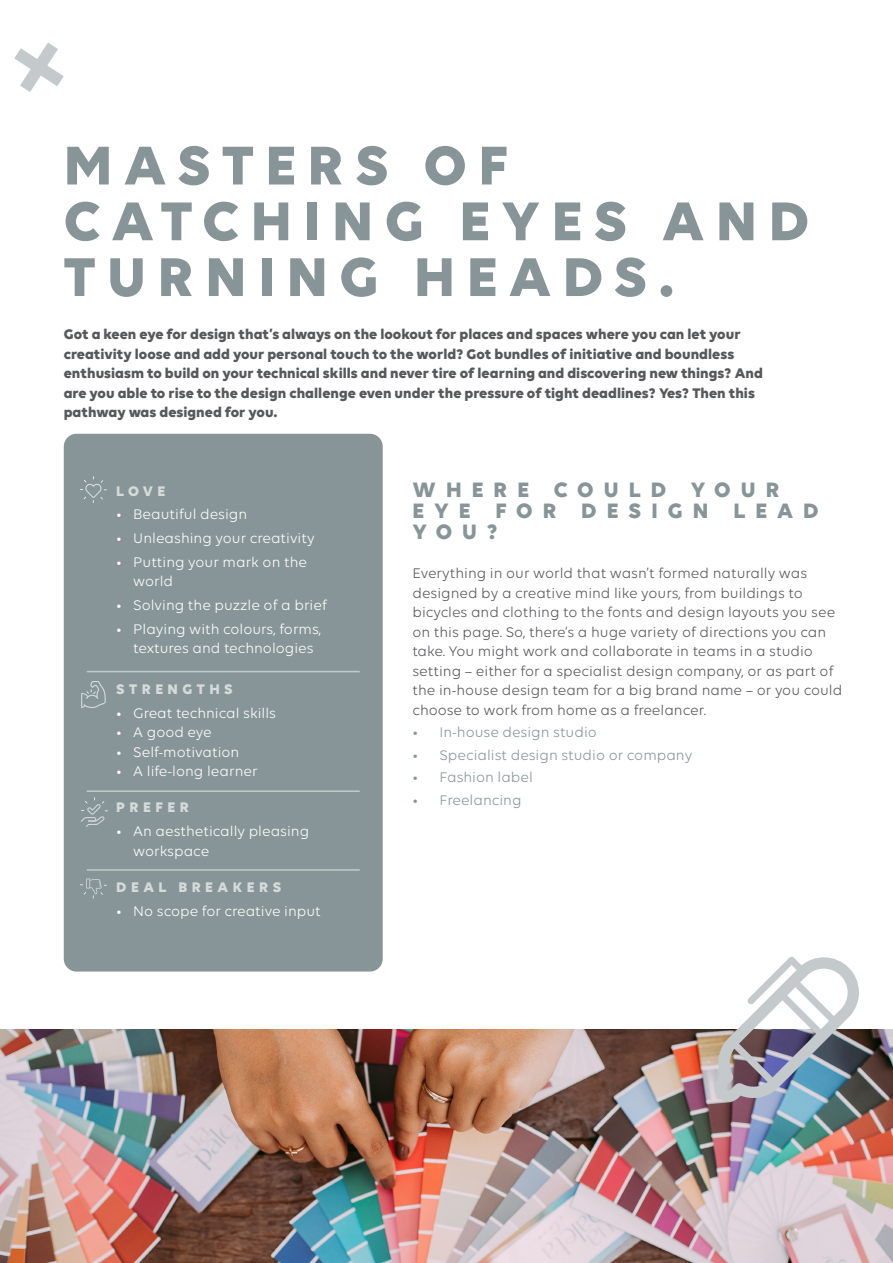
<style>
.page{position:relative;width:893px;height:1263px;background:#fff}
.page>*{position:absolute;margin:0;border:0;box-sizing:border-box;transform-origin:0 0}
.Name{font:700 58.8px/55.8px "Volte";letter-spacing:.2em;color:#889598}
.Intro{font:700 22.5px/21px "Volte";letter-spacing:.45em;color:#889598}
.Body_Copy{font:15px/19.5px "Volte";color:#57585a}
.Body_Copy-2{font:700 15px/19.5px "Volte";color:#57585a}
.t1{font:15px/19.5px "Volte";color:#fff}
.t2{font:15px "Volte";color:#889598}
.Intro_2{font:700 15px "Volte";letter-spacing:.3em;color:#d5dadb}
</style>
<div class="page">
<img style="left:0;top:1029px;width:893px;height:234px">
<svg style="left:14px;top:43px;width:50px;height:49px"></svg>
<div style="left:64px;top:434px;width:319px;height:537px;background:#889598;border-radius:13px"></div>
<svg style="left:80px;top:476px;width:27px;height:27px"></svg>
<svg style="left:81px;top:681px;width:25px;height:27px"></svg>
<hr style="left:87px;top:671px;width:273px;height:1px;background:#c4cacb">
<svg style="left:81px;top:797px;width:27px;height:30px"></svg>
<hr style="left:87px;top:790px;width:273px;height:2px;background:#c4cacb">
<hr style="left:86px;top:878px;width:4px;height:10px;background:#a9b3b5">
<svg style="left:80px;top:879px;width:27px;height:19px"></svg>
<hr style="left:87px;top:869px;width:273px;height:2px;background:#c4cacb">
<svg style="left:713px;top:957px;width:146px;height:148px"></svg>
<p class="Name" style="left:64px;top:135px;width:747px">MASTERS OF<br>CATCHING EYES AND<br>TURNING HEADS.</p>
<p class="Body_Copy-2" style="left:64px;top:324px;width:701px">Got a keen eye for design that’s always on the lookout for places and spaces where you can let your creativity loose and add your personal touch to the world? Got bundles of initiative and boundless enthusiasm to build on your technical skills and never tire of learning and discovering new things? And are you able to rise to the design challenge even under the pressure of tight deadlines? Yes? Then this pathway was designed for you.</p>
<p class="Intro_2" style="left:116px;top:482px;width:50px">LOVE</p>
<p class="t1" style="left:116px;top:504px;width:132px">• Beautiful design</p>
<p class="t1" style="left:116px;top:528px;width:200px">• Unleashing your creativity</p>
<p class="t1" style="left:133px;top:552px;width:175px;text-indent:-17px">• Putting your mark on the world</p>
<p class="t1" style="left:116px;top:595px;width:212px">• Solving the puzzle of a brief</p>
<p class="t1" style="left:133px;top:619px;width:189px;text-indent:-17px">• Playing with colours, forms, textures and technologies</p>
<p class="Intro_2" style="left:116px;top:680px;width:118px">STRENGTHS</p>
<p class="t1" style="left:116px;top:703px;width:161px">• Great technical skills</p>
<p class="t1" style="left:116px;top:722px;width:97px">• A good eye</p>
<p class="t1" style="left:116px;top:742px;width:125px">• Self-motivation</p>
<p class="t1" style="left:116px;top:761px;width:143px">• A life-long learner</p>
<p class="Intro_2" style="left:116px;top:798px;width:74px">PREFER</p>
<p class="t1" style="left:133px;top:821px;width:177px;text-indent:-17px">• An aesthetically pleasing workspace</p>
<p class="Intro_2" style="left:116px;top:878px;width:166px">DEAL BREAKERS</p>
<p class="t1" style="left:116px;top:901px;width:206px">• No scope for creative input</p>
<p class="Intro" style="left:412px;top:479px;width:408px">WHERE COULD YOUR<br>EYE FOR DESIGN LEAD<br>YOU?</p>
<p class="Body_Copy" style="left:412px;top:563px;width:431px">Everything in our world that wasn’t formed naturally was designed by a creative mind like yours, from buildings to bicycles and clothing to the fonts and design layouts you see on this page. So, there’s a huge variety of directions you can take. You might work and collaborate in teams in a studio setting – either for a specialist design company, or as part of the in-house design team for a big brand name – or you could choose to work from home as a freelancer.</p>
<p class="t2" style="left:412px;top:724px;width:186px">• In-house design studio</p>
<p class="t2" style="left:412px;top:746px;width:281px">• Specialist design studio or company</p>
<p class="t2" style="left:412px;top:769px;width:122px">• Fashion label</p>
<p class="t2" style="left:412px;top:791px;width:111px">• Freelancing</p>
</div>
